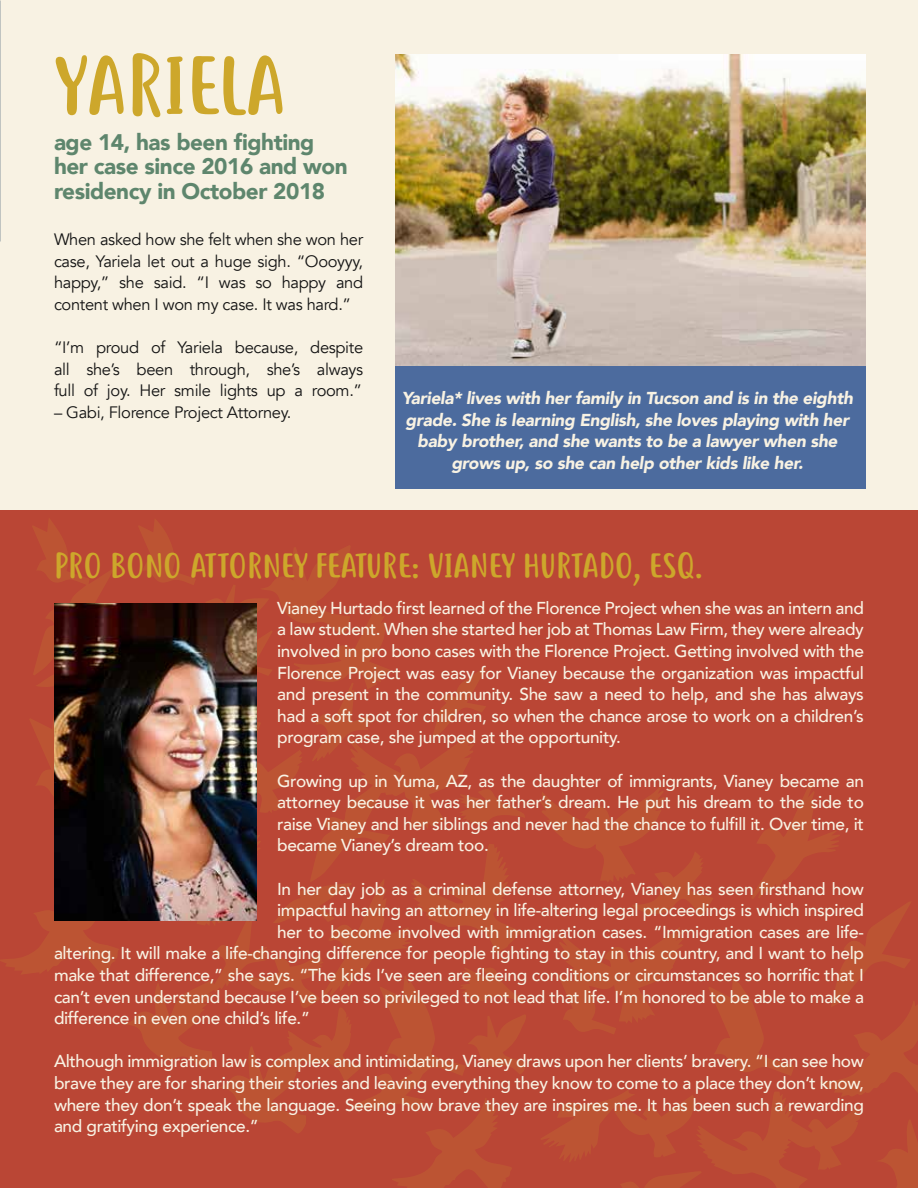
<style>
.page{position:relative;width:918px;height:1188px;background:#f8f2e3}
.page>*{position:absolute;margin:0;border:0;box-sizing:border-box;transform-origin:0 0}
.t1{font:79.5px "Justtellmewhat";color:#cda72b}
.t2{font:33px "Justtellmewhat";color:#cda72b}
.t3{font:900 22.5px/24.6px "Avenir";letter-spacing:-.02em;color:#5e866d}
.t4{font:500 17.25px/21.6px "Avenir";letter-spacing:-.02em;color:#f8f2e3;text-align:justify}
.t5{font:italic 900 17.25px/21.6px "Avenir";letter-spacing:-.02em;color:#f8f2e3;text-align:center}
.t6{font:16.5px/21.6px "Avenir";letter-spacing:-.02em;color:#141414;text-align:justify}
</style>
<div class="page">
<img style="left:395px;top:54px;width:470px;height:313px">
<div style="left:395px;top:367px;width:470px;height:122px;background:#4c6b9e"></div>
<div style="left:0;top:510px;width:918px;height:678px;background:#ba4635"></div>
<svg style="left:541px;top:782px;width:377px;height:406px"></svg>
<svg style="left:0;top:519px;width:526px;height:669px"></svg>
<img style="left:54px;top:603px;width:203px;height:318px">
<h1 class="t1" style="left:54px;top:40px;width:233px">YARIELA</h1>
<h3 class="t3" style="left:54px;top:129px;width:295px">age 14, has been fighting her case since 2016 and won residency in October 2018</h3>
<p class="t6" style="left:54px;top:229px;width:311px">When asked how she felt when she won her case, Yariela let out a huge sigh. “Oooyyy, happy,” she said. “I was so happy and content when I won my case. It was hard.”</p>
<p class="t6" style="left:54px;top:337px;width:311px">“I’m proud of Yariela because, despite all she’s been through, she’s always full of joy. Her smile lights up a room.”</p>
<p class="t6" style="left:54px;top:402px;width:239px">– Gabi, Florence Project Attorney.</p>
<p class="t5" style="left:402px;top:387px;width:453px">Yariela* lives with her family in Tucson and is in the eighth grade. She is learning English, she loves playing with her baby brother, and she wants to be a lawyer when she grows up, so she can help other kids like her.</p>
<h2 class="t2" style="left:54px;top:546px;width:650px">PRO BONO ATTORNEY FEATURE: VIANEY HURTADO, ESQ.</h2>
<p class="t4" style="left:277px;top:596px;width:588px">Vianey Hurtado first learned of the Florence Project when she was an intern and a law student. When she started her job at Thomas Law Firm, they were already involved in pro bono cases with the Florence Project. Getting involved with the Florence Project was easy for Vianey because the organization was impactful and present in the community. She saw a need to help, and she has always had a soft spot for children, so when the chance arose to work on a children’s program case, she jumped at the opportunity.</p>
<p class="t4" style="left:277px;top:769px;width:588px">Growing up in Yuma, AZ, as the daughter of immigrants, Vianey became an attorney because it was her father’s dream. He put his dream to the side to raise Vianey and her siblings and never had the chance to fulfill it. Over time, it became Vianey’s dream too.</p>
<p class="t4" style="left:277px;top:877px;width:588px">In her day job as a criminal defense attorney, Vianey has seen firsthand how</p>
<p class="t4" style="left:277px;top:898px;width:588px">impactful having an attorney in life-altering legal proceedings is which inspired</p>
<p class="t4" style="left:277px;top:920px;width:588px">her to become involved with immigration cases. “Immigration cases are life-</p>
<p class="t4" style="left:54px;top:942px;width:812px">altering. It will make a life-changing difference for people fighting to stay in this country, and I want to help</p>
<p class="t4" style="left:54px;top:963px;width:812px">make that difference,” she says. “The kids I’ve seen are fleeing conditions or circumstances so horrific that I</p>
<p class="t4" style="left:54px;top:985px;width:812px">can’t even understand because I’ve been so privileged to not lead that life. I’m honored to be able to make a</p>
<p class="t4" style="left:54px;top:1006px;width:257px">difference in even one child’s life.”</p>
<p class="t4" style="left:54px;top:1050px;width:812px">Although immigration law is complex and intimidating, Vianey draws upon her clients’ bravery. “I can see how brave they are for sharing their stories and leaving everything they know to come to a place they don’t know, where they don’t speak the language. Seeing how brave they are inspires me. It has been such a rewarding and gratifying experience.”</p>
</div>
